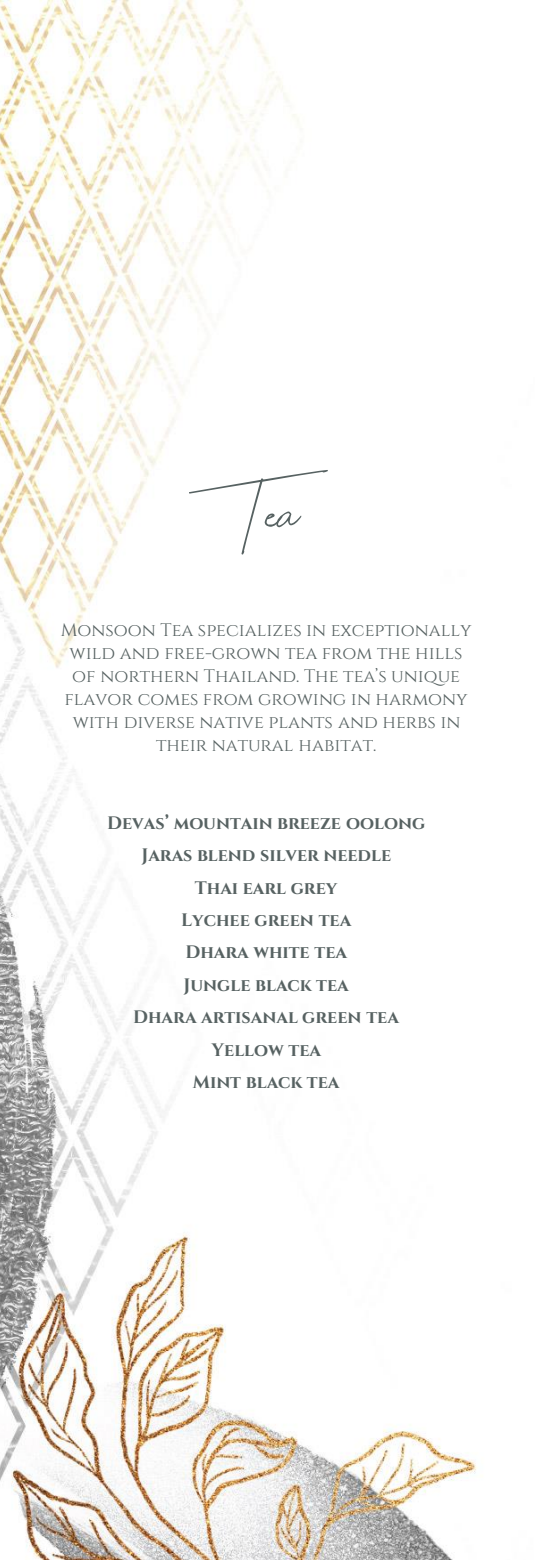
<style>
.page{position:relative;width:540px;height:1560px;background:#fff}
.page>*{position:absolute;margin:0;border:0;box-sizing:border-box;transform-origin:0 0}
.t1{font:144px "Harmony";color:#576262}
.t2{font:18px/23px "Cinzel";color:#576262;text-align:center}
.t3{font:700 18px/32.4px "Cinzel";letter-spacing:-.005em;color:#576262;text-align:center}
</style>
<div class="page">
<img style="left:0;top:1px;width:477px;height:1559px">
<h1 class="t1" style="left:232px;top:438px;width:140px">Te a</h1>
<p class="t2" style="left:61px;top:618px;width:412px">Monsoon Tea specializes in exceptionally wild and free-grown tea from the hills of northern Thailand. The tea’s unique flavor comes from growing in harmony with diverse native plants and herbs in their natural habitat.</p>
<p class="t3" style="left:107px;top:807px;width:319px">Devas’ mountain breeze oolong<br>Jaras blend silver needle<br>Thai earl grey<br>Lychee green tea<br>Dhara white tea<br>Jungle black tea<br>Dhara artisanal green tea<br>Yellow tea<br>Mint black tea</p>
</div>
